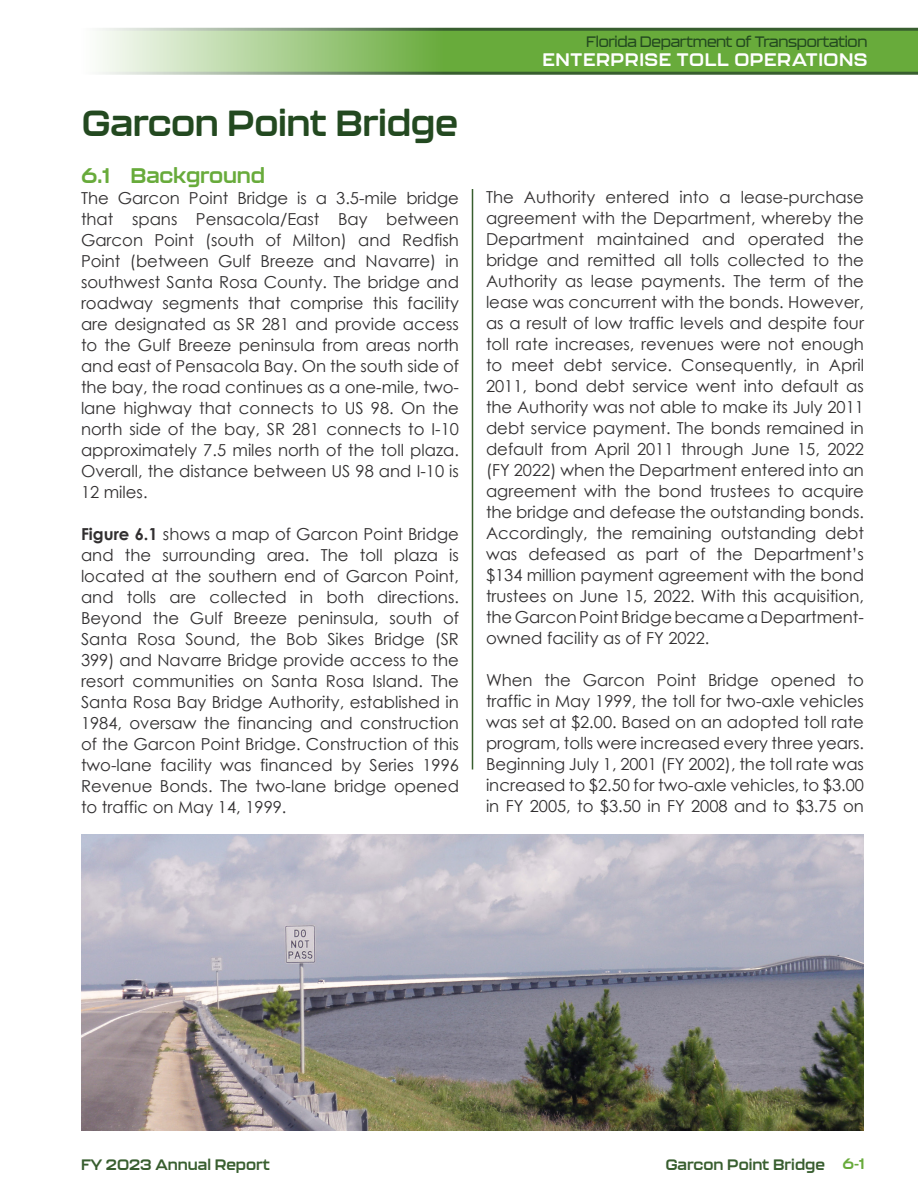
<style>
.page{position:relative;width:918px;height:1188px;background:#fff}
.page>*{position:absolute;margin:0;border:0;box-sizing:border-box;transform-origin:0 0}
.Section_Head{font:700 36px "Kallisto";letter-spacing:-.01em;color:#234920}
.Head_1{font:700 21px "Kallisto";letter-spacing:-.01em;color:#68ab3b}
.t1{font:700 18px "Kallisto";letter-spacing:.03em;color:#fff}
.Regular_text{font:16.5px/21px "Century Gothic";color:#312f30;text-align:justify}
.t2{font:700 15px "Kallisto";color:#385e2f}
.t3{font:500 15px "Kallisto";letter-spacing:-.02em;color:#234920}
.s1{font-weight:700}
.s2{color:#68ab3b}
</style>
<div class="page">
<img style="left:81px;top:834px;width:783px;height:297px">
<svg style="left:99px;top:28px;width:819px;height:47px;background:#82b462"></svg>
<hr style="left:472px;top:189px;width:1px;height:581px;background:#385e2f">
<p class="Section_Head" style="left:82px;top:101px;width:377px">Garcon Point Bridge</p>
<p class="Head_1" style="left:81px;top:163px;width:186px">6.1 Background</p>
<p class="Regular_text" style="left:81px;top:188px;width:380px">The Garcon Point Bridge is a 3.5-mile bridge that spans Pensacola/East Bay between Garcon Point (south of Milton) and Redfish Point (between Gulf Breeze and Navarre) in southwest Santa Rosa County. The bridge and roadway segments that comprise this facility are designated as SR 281 and provide access to the Gulf Breeze peninsula from areas north and east of Pensacola Bay. On the south side of the bay, the road continues as a one-mile, two&shy;lane highway that connects to US 98. On the north side of the bay, SR 281 connects to I-10 approximately 7.5 miles north of the toll plaza.<br>Overall, the distance between US 98 and I-10 is 12 miles.</p>
<p class="Regular_text" style="left:81px;top:524px;width:380px"><span class="s1">Figure 6.1</span> shows a map of Garcon Point Bridge and the surrounding area. The toll plaza is located at the southern end of Garcon Point, and tolls are collected in both directions.<br>Beyond the Gulf Breeze peninsula, south of Santa Rosa Sound, the Bob Sikes Bridge (SR 399) and Navarre Bridge provide access to the resort communities on Santa Rosa Island. The Santa Rosa Bay Bridge Authority, established in 1984, oversaw the financing and construction of the Garcon Point Bridge. Construction of this two-lane facility was financed by Series 1996<br>Revenue Bonds. The two-lane bridge opened to traffic on May 14, 1999.</p>
<p class="t3" style="left:586px;top:33px;width:283px">Florida Department of Transportation</p>
<p class="t1" style="left:542px;top:49px;width:327px">ENTERPRISE TOLL OPERATIONS</p>
<p class="Regular_text" style="left:486px;top:186px;width:380px">The Authority entered into a lease-purchase agreement with the Department, whereby the Department maintained and operated the bridge and remitted all tolls collected to the Authority as lease payments. The term of the lease was concurrent with the bonds. However, as a result of low traffic levels and despite four toll rate increases, revenues were not enough to meet debt service. Consequently, in April 2011, bond debt service went into default as the Authority was not able to make its July 2011 debt service payment. The bonds remained in default from April 2011 through June 15, 2022 (FY 2022) when the Department entered into an agreement with the bond trustees to acquire the bridge and defease the outstanding bonds.<br>Accordingly, the remaining outstanding debt was defeased as part of the Department’s $134 million payment agreement with the bond trustees on June 15, 2022. With this acquisition, the Garcon Point Bridge became a Department&shy;owned facility as of FY 2022.</p>
<p class="Regular_text" style="left:486px;top:669px;width:380px">When the Garcon Point Bridge opened to traffic in May 1999, the toll for two-axle vehicles was set at $2.00. Based on an adopted toll rate program, tolls were increased every three years.<br>Beginning July 1, 2001 (FY 2002), the toll rate was increased to $2.50 for two-axle vehicles, to $3.00 in FY 2005, to $3.50 in FY 2008 and to $3.75 on</p>
<p class="t2" style="left:81px;top:1155px;width:191px">FY 2023 Annual Report</p>
<p class="t2" style="left:666px;top:1155px;width:200px">Garcon Point Bridge <span class="s2">6-1</span></p>
</div>
